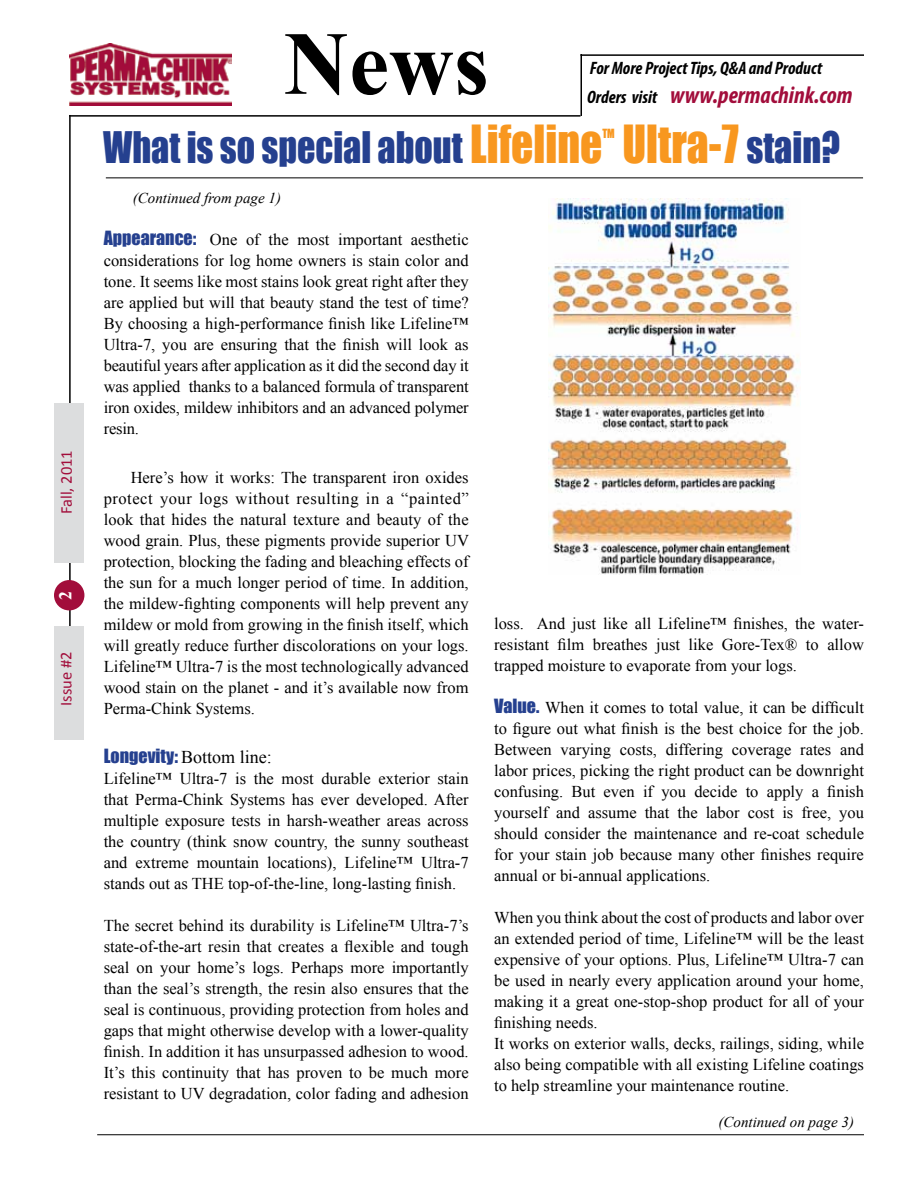
<style>
.page{position:relative;width:918px;height:1188px;background:#fff}
.page>*{position:absolute;margin:0;border:0;box-sizing:border-box;transform-origin:0 0}
.t1{font:700 90px "Times New Roman";color:#000}
.t2{font:48.3px "Impact";color:#f8971f;scale:.9 1}
.t3{font:39.9px "Impact";color:#25408f;scale:.9 1}
.t4{font:italic 700 condensed 24px "Myriad Pro";color:#a20d3b}
.t5{font:italic 700 condensed 18px "Myriad Pro";color:#000}
.t6{font:18px "Times New Roman";color:#000}
.t7{font:700 18px "Times New Roman";color:#fff}
.t8{font:16.5px/21px "Times New Roman";color:#000;text-align:justify}
.t9{font:16.5px "Calibri";color:#a20d3b}
.t10{font:italic 15px "Times New Roman";color:#000}
.t11{font:11.7px "Impact";color:#f8971f;scale:.9 1}
.s1{font-size:18px;color:#000}
.s2{font-size:48.3px;color:#f8971f}
.s3{font-size:39.9px;color:#25408f}
.s4{font-family:"Impact";font-size:18px;color:#25408f}
.s5{font-family:"Impact";color:#25408f}
</style>
<div class="page">
<hr style="left:580px;top:54px;width:284px;height:2px;background:#000">
<hr style="left:580px;top:54px;width:2px;height:62px;background:#000">
<hr style="left:69px;top:115px;width:511px;height:2px;background:#000">
<hr style="left:69px;top:115px;width:2px;height:528px;background:#000">
<div style="left:54px;top:626px;width:30px;height:114px;background:#dcddde"></div>
<div style="left:54px;top:404px;width:30px;height:159px;background:#dcddde"></div>
<div style="left:54px;top:580px;width:30px;height:30px;background:#a20d3b;border-radius:50%"></div>
<img style="left:69px;top:44px;width:162px;height:61px">
<hr style="left:97px;top:1134px;width:767px;height:1px;background:#000">
<hr style="left:106px;top:177px;width:757px;height:1px;background:#000">
<img style="left:549px;top:199px;width:252px;height:375px">
<p class="t9" style="left:56px;top:514px;width:65px;rotate:-90deg">Fall, 2011</p>
<p class="t7" style="left:53px;top:600px;width:10px;rotate:-90deg">2</p>
<p class="t9" style="left:56px;top:706px;width:56px;rotate:-90deg">Issue #2</p>
<h1 class="t1" style="left:284px;top:1px;width:206px">News</h1>
<p class="t5" style="left:590px;top:57px;width:234px">For More Project Tips, Q&amp;A and Product</p>
<h3 class="t4" style="left:587px;top:80px;width:267px"><span class="s1">Orders visit</span> www.permachink.com</h3>
<h3 class="t3" style="left:103px;top:116px;width:556px">What is so special about <span class="s2">Lifeline</span></h3>
<p class="t11" style="left:602px;top:124px;width:15px">TM</p>
<h2 class="t2" style="left:622px;top:106px;width:243px">Ultra-7 <span class="s3">stain?</span></h2>
<p class="t10" style="left:133px;top:187px;width:150px">(Continued from page 1)</p>
<p class="t8" style="left:104px;top:229px;width:367px"><span class="s4">Appearance:</span> One of the most important aesthetic considerations for log home owners is stain color and tone. It seems like most stains look great right after they are applied but will that beauty stand the test of time?<br>By choosing a high-performance finish like Lifeline™ Ultra-7, you are ensuring that the finish will look as beautiful years after application as it did the second day it was applied thanks to a balanced formula of transparent iron oxides, mildew inhibitors and an advanced polymer resin.</p>
<p class="t8" style="left:104px;top:467px;width:367px;text-indent:27px">Here’s how it works: The transparent iron oxides protect your logs without resulting in a “painted” look that hides the natural texture and beauty of the wood grain. Plus, these pigments provide superior UV protection, blocking the fading and bleaching effects of the sun for a much longer period of time. In addition, the mildew-fighting components will help prevent any mildew or mold from growing in the finish itself, which will greatly reduce further discolorations on your logs.<br>Lifeline™ Ultra-7 is the most technologically advanced wood stain on the planet - and it’s available now from Perma-Chink Systems.</p>
<p class="t6" style="left:104px;top:745px;width:170px"><span class="s5">Longevity:</span> Bottom line:</p>
<p class="t8" style="left:104px;top:768px;width:367px">Lifeline™ Ultra-7 is the most durable exterior stain that Perma-Chink Systems has ever developed. After multiple exposure tests in harsh-weather areas across the country (think snow country, the sunny southeast and extreme mountain locations), Lifeline™ Ultra-7 stands out as THE top-of-the-line, long-lasting finish.</p>
<p class="t8" style="left:104px;top:915px;width:367px">The secret behind its durability is Lifeline™ Ultra-7’s state-of-the-art resin that creates a flexible and tough seal on your home’s logs. Perhaps more importantly than the seal’s strength, the resin also ensures that the seal is continuous, providing protection from holes and gaps that might otherwise develop with a lower-quality finish. In addition it has unsurpassed adhesion to wood.<br>It’s this continuity that has proven to be much more resistant to UV degradation, color fading and adhesion</p>
<p class="t8" style="left:494px;top:613px;width:371px">loss. And just like all Lifeline™ finishes, the water&shy;resistant film breathes just like Gore-Tex® to allow trapped moisture to evaporate from your logs.</p>
<p class="t8" style="left:494px;top:697px;width:371px"><span class="s4">Value.</span> When it comes to total value, it can be difficult to figure out what finish is the best choice for the job.<br>Between varying costs, differing coverage rates and labor prices, picking the right product can be downright confusing. But even if you decide to apply a finish yourself and assume that the labor cost is free, you should consider the maintenance and re-coat schedule for your stain job because many other finishes require annual or bi-annual applications.</p>
<p class="t8" style="left:494px;top:907px;width:371px;text-align:left">When you think about the cost of products and labor over an extended period of time, Lifeline™ will be the least expensive of your options. Plus, Lifeline™ Ultra-7 can be used in nearly every application around your home, making it a great one-stop-shop product for all of your finishing needs.<br>It works on exterior walls, decks, railings, siding, while also being compatible with all existing Lifeline coatings to help streamline your maintenance routine.</p>
<p class="t10" style="left:719px;top:1112px;width:137px">(Continued on page 3)</p>
</div>
